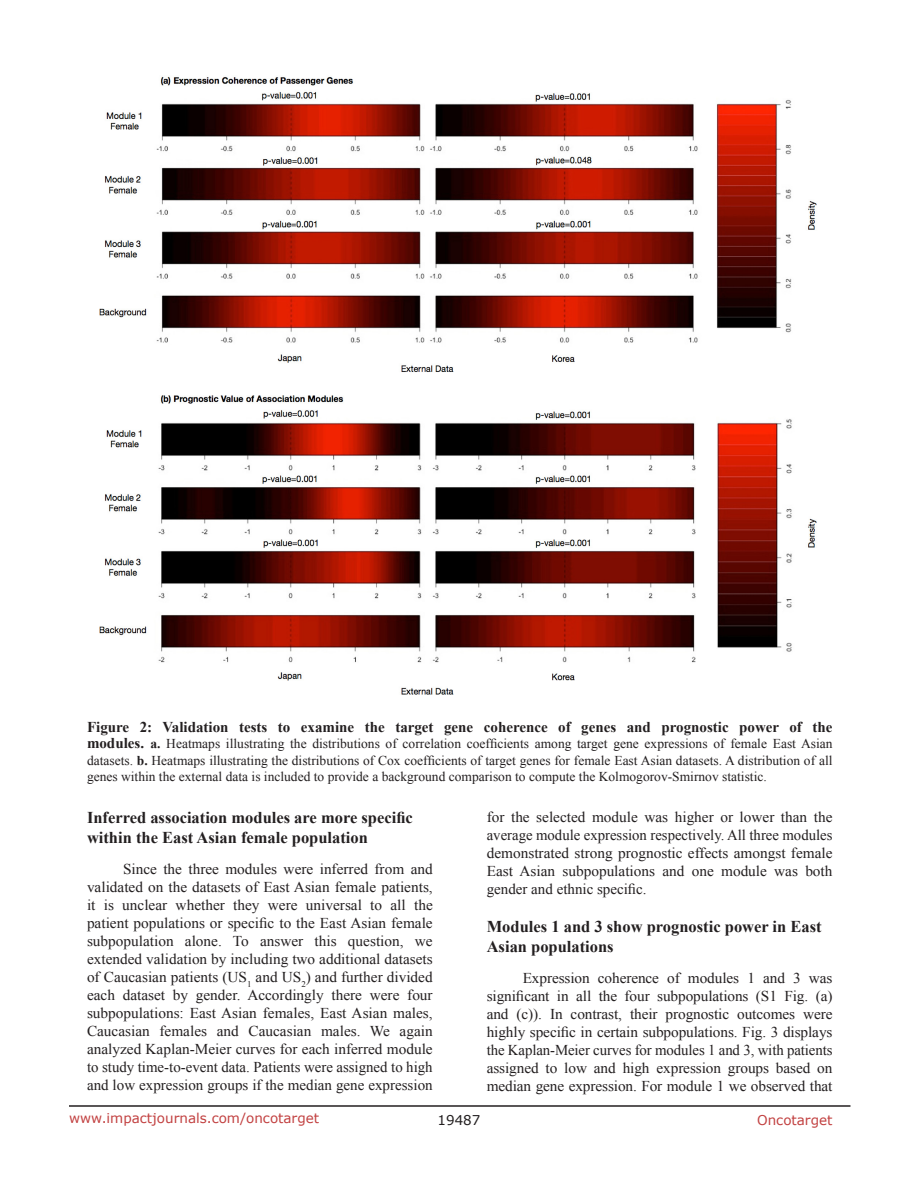
<style>
.page{position:relative;width:918px;height:1188px;background:#fff}
.page>*{position:absolute;margin:0;border:0;box-sizing:border-box;transform-origin:0 0}
.SubHeading{font:700 16.5px/19.8px "Times New Roman";color:#231f20}
.BodyText{font:15px/18px "Times New Roman";color:#231f20;text-align:justify}
.FigureText{font:700 15px "Times New Roman";color:#231f20}
.FigureText-2{font:13.5px/16.2px "Times New Roman";color:#231f20;text-align:justify}
.t1{font:13.5px "Verdana";color:#c24141}
.t2{font:13.5px "Verdana";color:#231f20}
.s1{font-weight:700;font-size:15px}
.s2{font-weight:700}
</style>
<div class="page">
<hr style="left:69px;top:1105px;width:781px;height:2px;background:#231f20">
<img style="left:100px;top:76px;width:717px;height:619px">
<p class="FigureText" style="left:87px;top:717px;width:747px">Figure 2: Validation tests to examine the target gene coherence of genes and prognostic power of the</p>
<p class="FigureText-2" style="left:87px;top:736px;width:747px"><span class="s1">modules.</span> <span class="s2">a.</span> Heatmaps illustrating the distributions of correlation coefficients among target gene expressions of female East Asian datasets. <span class="s2">b.</span> Heatmaps illustrating the distributions of Cox coefficients of target genes for female East Asian datasets. A distribution of all genes within the external data is included to provide a background comparison to compute the Kolmogorov-Smirnov statistic.</p>
<p class="SubHeading" style="left:87px;top:807px;width:327px">Inferred association modules are more specific within the East Asian female population</p>
<p class="BodyText" style="left:87px;top:860px;width:347px;text-indent:36px">Since the three modules were inferred from and validated on the datasets of East Asian female patients, it is unclear whether they were universal to all the patient populations or specific to the East Asian female subpopulation alone. To answer this question, we extended validation by including two additional datasets of Caucasian patients (US<sub>1</sub> and US<sub>2</sub>) and further divided each dataset by gender. Accordingly there were four subpopulations: East Asian females, East Asian males, Caucasian females and Caucasian males. We again analyzed Kaplan-Meier curves for each inferred module to study time-to-event data. Patients were assigned to high and low expression groups if the median gene expression</p>
<p class="BodyText" style="left:487px;top:808px;width:347px">for the selected module was higher or lower than the average module expression respectively. All three modules demonstrated strong prognostic effects amongst female East Asian subpopulations and one module was both gender and ethnic specific.</p>
<p class="SubHeading" style="left:487px;top:916px;width:336px">Modules 1 and 3 show prognostic power in East<br>Asian populations</p>
<p class="BodyText" style="left:487px;top:969px;width:347px;text-indent:36px">Expression coherence of modules 1 and 3 was significant in all the four subpopulations (S1 Fig. (a) and (c)). In contrast, their prognostic outcomes were highly specific in certain subpopulations. Fig. 3 displays the Kaplan-Meier curves for modules 1 and 3, with patients assigned to low and high expression groups based on median gene expression. For module 1 we observed that</p>
<p class="t1" style="left:69px;top:1109px;width:252px">www.impactjournals.com/oncotarget</p>
<p class="t2" style="left:438px;top:1111px;width:44px">19487</p>
<p class="t1" style="left:757px;top:1111px;width:77px">Oncotarget</p>
</div>
